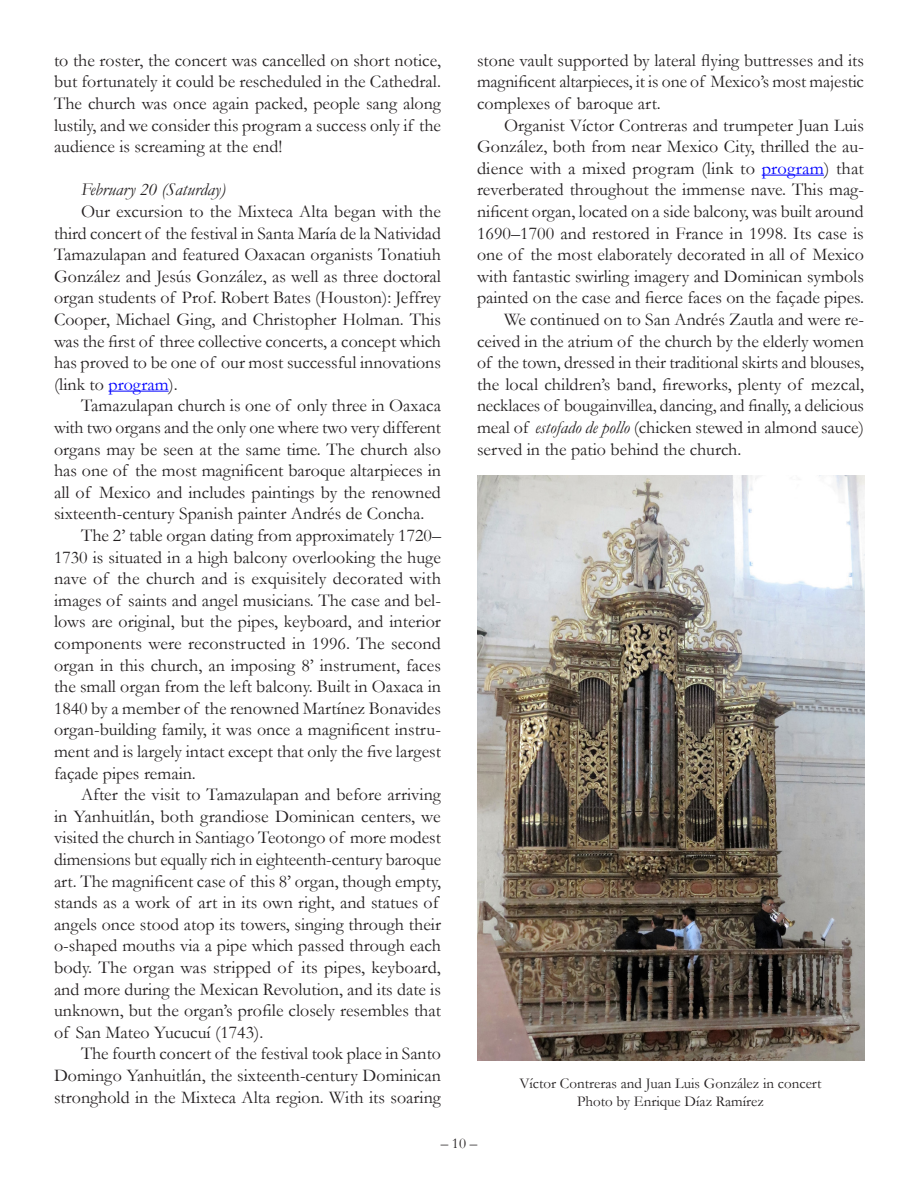
<style>
.page{position:relative;width:918px;height:1188px;background:#fff}
.page>*{position:absolute;margin:0;border:0;box-sizing:border-box;transform-origin:0 0}
.t1{font:18px/21.6px "Garamond";color:#231f20;text-align:justify}
.t2{font:italic 18px "Garamond";color:#231f20}
.t3{font:15px "Garamond";color:#231f20}
.s1{color:#00f}
.s2{font-style:italic}
</style>
<div class="page">
<hr style="left:109px;top:391px;width:60px;height:1px;background:#00f">
<hr style="left:762px;top:175px;width:62px;height:1px;background:#00f">
<img style="left:477px;top:475px;width:387px;height:585px">
<p class="t1" style="left:54px;top:49px;width:388px">to the roster, the concert was cancelled on short notice, but fortunately it could be rescheduled in the Cathedral.<br>The church was once again packed, people sang along lustily, and we consider this program a success only if the audience is screaming at the end!</p>
<p class="t2" style="left:81px;top:179px;width:146px">February 20 (Saturday)</p>
<p class="t1" style="left:54px;top:200px;width:389px;text-indent:27px">Our excursion to the Mixteca Alta began with the third concert of the festival in Santa María de la Natividad Tamazulapan and featured Oaxacan organists Tonatiuh González and Jesús González, as well as three doctoral organ students of Prof. Robert Bates (Houston): Jeffrey Cooper, Michael Ging, and Christopher Holman. This was the first of three collective concerts, a concept which has proved to be one of our most successful innovations (link to <span class="s1">program</span>).</p>
<p class="t1" style="left:54px;top:395px;width:389px;text-indent:27px">Tamazulapan church is one of only three in Oaxaca with two organs and the only one where two very different organs may be seen at the same time. The church also has one of the most magnificent baroque altarpieces in all of Mexico and includes paintings by the renowned sixteenth-century Spanish painter Andrés de Concha.</p>
<p class="t1" style="left:54px;top:524px;width:389px;text-indent:27px">The 2’ table organ dating from approximately 1720– 1730 is situated in a high balcony overlooking the huge nave of the church and is exquisitely decorated with images of saints and angel musicians. The case and bel&shy;lows are original, but the pipes, keyboard, and interior components were reconstructed in 1996. The second organ in this church, an imposing 8’ instrument, faces the small organ from the left balcony. Built in Oaxaca in 1840 by a member of the renowned Martínez Bonavides organ-building family, it was once a magnificent instru&shy;ment and is largely intact except that only the five largest façade pipes remain.</p>
<p class="t1" style="left:54px;top:784px;width:389px;text-align:left;text-indent:27px">After the visit to Tamazulapan and before arriving in Yanhuitlán, both grandiose Dominican centers, we visited the church in Santiago Teotongo of more modest dimensions but equally rich in eighteenth-century baroque art. The magnificent case of this 8’ organ, though empty, stands as a work of art in its own right, and statues of angels once stood atop its towers, singing through their o-shaped mouths via a pipe which passed through each body. The organ was stripped of its pipes, keyboard, and more during the Mexican Revolution, and its date is unknown, but the organ’s profile closely resembles that of San Mateo Yucucuí (1743).</p>
<p class="t1" style="left:54px;top:1043px;width:388px;text-indent:27px">The fourth concert of the festival took place in Santo Domingo Yanhuitlán, the sixteenth-century Dominican stronghold in the Mixteca Alta region. With its soaring</p>
<p class="t1" style="left:477px;top:49px;width:389px">stone vault supported by lateral flying buttresses and its magnificent altarpieces, it is one of Mexico’s most majestic complexes of baroque art.</p>
<p class="t1" style="left:477px;top:114px;width:389px;text-indent:27px">Organist Víctor Contreras and trumpeter Juan Luis González, both from near Mexico City, thrilled the au&shy;dience with a mixed program (link to <span class="s1">program</span>) that reverberated throughout the immense nave. This mag&shy;nificent organ, located on a side balcony, was built around 1690–1700 and restored in France in 1998. Its case is one of the most elaborately decorated in all of Mexico with fantastic swirling imagery and Dominican symbols painted on the case and fierce faces on the façade pipes.</p>
<p class="t1" style="left:477px;top:308px;width:389px;text-indent:27px">We continued on to San Andrés Zautla and were re&shy;ceived in the atrium of the church by the elderly women of the town, dressed in their traditional skirts and blouses, the local children’s band, fireworks, plenty of mezcal, necklaces of bougainvillea, dancing, and finally, a delicious meal of <span class="s2">estofado de pollo</span> (chicken stewed in almond sauce) served in the patio behind the church.</p>
<p class="t3" style="left:519px;top:1074px;width:304px">Víctor Contreras and Juan Luis González in concert</p>
<p class="t3" style="left:577px;top:1092px;width:188px">Photo by Enrique Díaz Ramírez</p>
<p class="t3" style="left:441px;top:1134px;width:38px">– 10 –</p>
</div>
